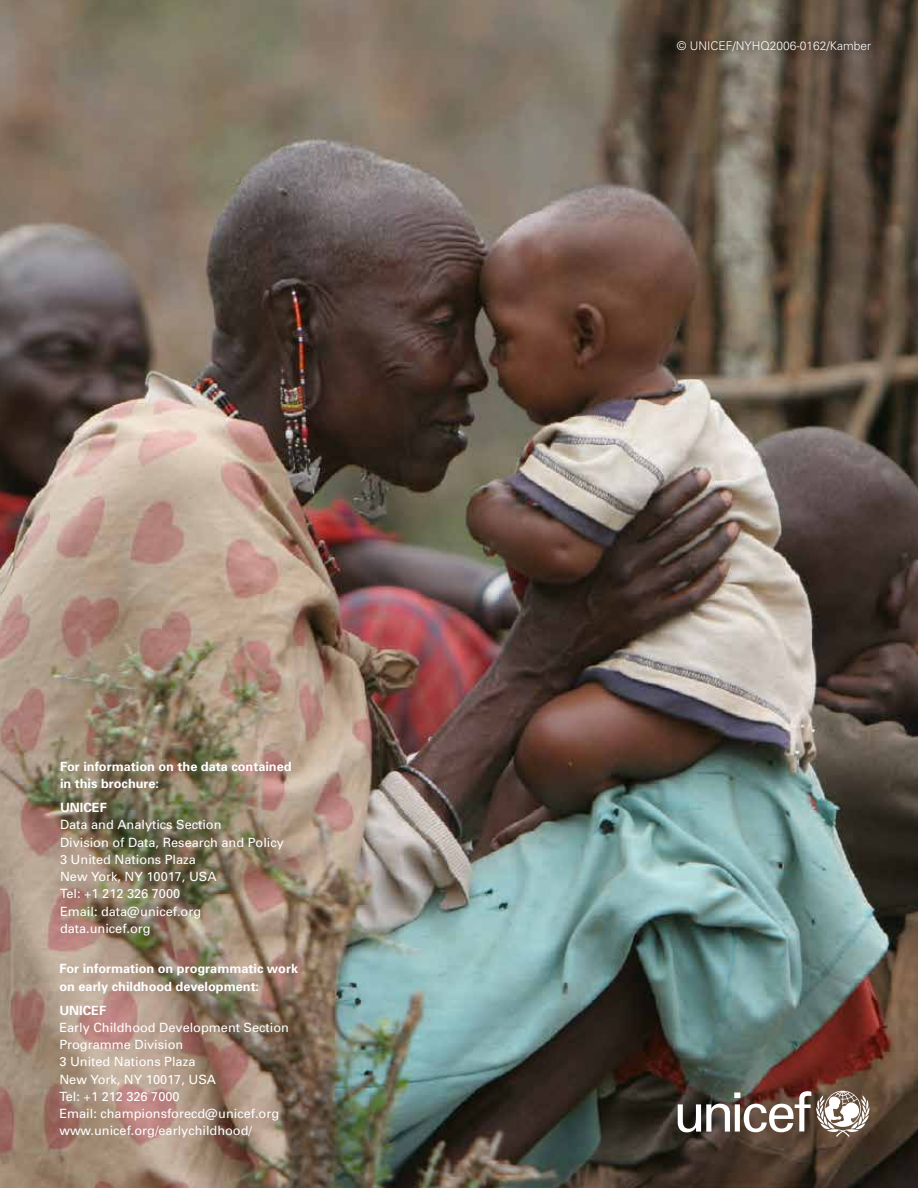
<style>
.page{position:relative;width:918px;height:1188px;background:#fff}
.page>*{position:absolute;margin:0;border:0;box-sizing:border-box;transform-origin:0 0}
.t1{font:12.75px/17.2px "Univers";color:#fff}
.t2{font:700 12.75px/17.2px "Univers";color:#fff}
.t3{font:300 12px "Univers";color:#fff}
</style>
<div class="page">
<img style="left:0;top:0;width:918px;height:1188px">
<svg style="left:678px;top:1091px;width:191px;height:46px"></svg>
<div style="left:668px;top:32px;width:211px;height:28px;background:#000;opacity:.75"></div>
<p class="t2" style="left:60px;top:757px;width:233px">For information on the data contained in this brochure:</p>
<p class="t2" style="left:60px;top:798px;width:48px">UNICEF</p>
<p class="t1" style="left:60px;top:816px;width:225px">Data and Analytics Section<br>Division of Data, Research and Policy<br>3 United Nations Plaza<br>New York, NY 10017, USA<br>Tel: +1 212 326 7000<br>Email: data@unicef.org data.unicef.org</p>
<p class="t2" style="left:59px;top:960px;width:240px">For information on programmatic work on early childhood development:</p>
<p class="t2" style="left:59px;top:1001px;width:48px">UNICEF</p>
<p class="t1" style="left:59px;top:1018px;width:231px">Early Childhood Development Section<br>Programme Division<br>3 United Nations Plaza<br>New York, NY 10017, USA<br>Tel: +1 212 326 7000<br>Email: championsforecd@unicef.org www.unicef.org/earlychildhood/</p>
<p class="t3" style="left:677px;top:39px;width:196px">© UNICEF/NYHQ2006-0162/Kamber</p>
</div>
